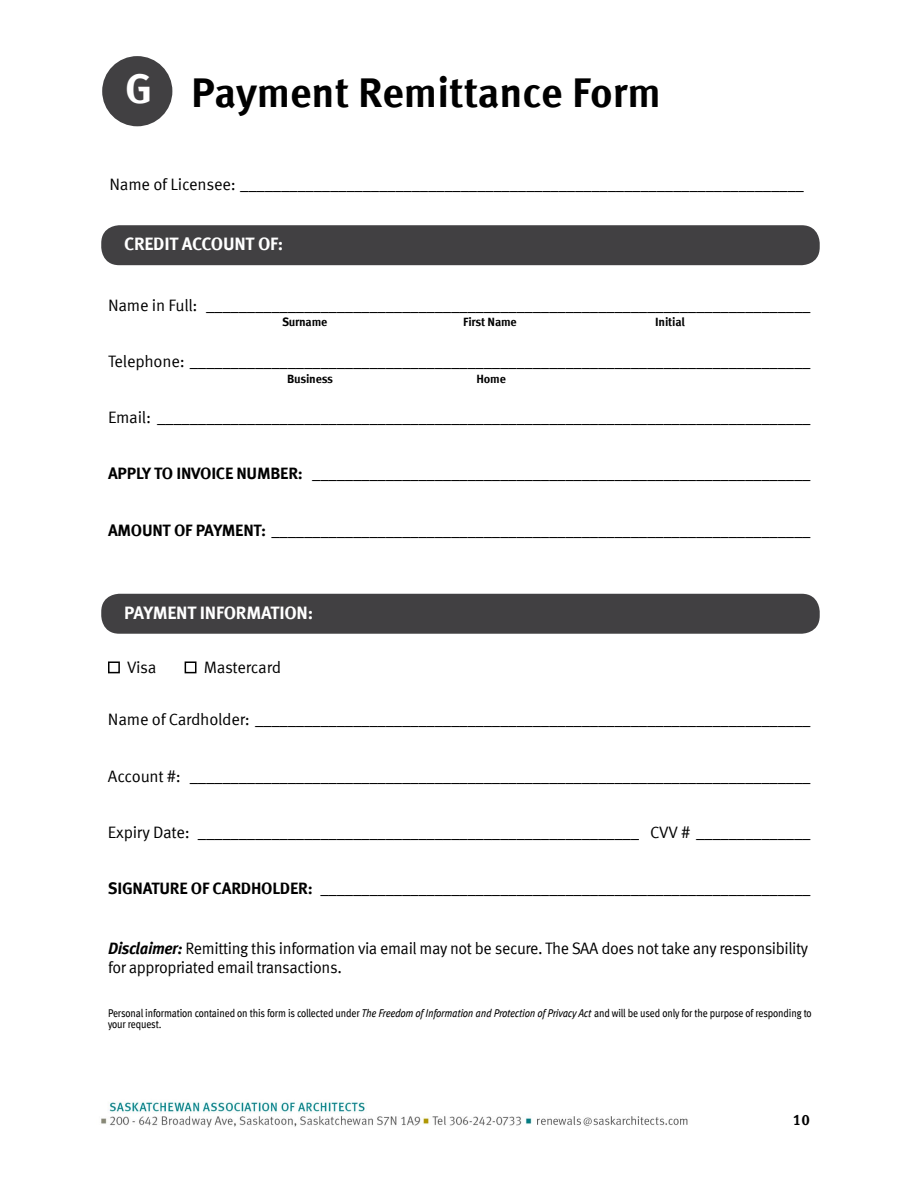
<style>
.page{position:relative;width:918px;height:1188px;background:#fff}
.page>*{position:absolute;margin:0;border:0;box-sizing:border-box;transform-origin:0 0}
.t1{font:700 41.55px "Meta Offc";color:#000}
.t2{font:700 18px "Meta Offc";letter-spacing:-.015em;color:#fff}
.t3{font:16.5px/19.5px "Meta Offc Norm";letter-spacing:-.025em;color:#000}
.t4{font:700 15px "Meta Offc";color:#000}
.t5{font:700 12px "Meta Offc";letter-spacing:-.015em;color:#000}
.t6{font:condensed 11.25px/11.2px "Meta Offc";letter-spacing:-.01em;color:#000}
.s1{color:#fff}
.s2{font-family:"Meta Offc";font-weight:700}
.s3{font-family:"Meta Offc";font-weight:700;font-style:italic}
.s4{font-style:italic}
</style>
<div class="page">
<img style="left:101px;top:1102px;width:587px;height:26px">
<div style="left:108px;top:661px;width:12px;height:12px;border:2px solid #000"></div>
<div style="left:185px;top:661px;width:11px;height:12px;border:2px solid #000"></div>
<div style="left:101px;top:225px;width:719px;height:40px;background:#414042;border-radius:18px"></div>
<div style="left:101px;top:594px;width:719px;height:40px;background:#414042;border-radius:18px"></div>
<div style="left:102px;top:56px;width:70px;height:70px;background:#414042;border-radius:50%"></div>
<h1 class="t1" style="left:125px;top:68px;width:538px"><span class="s1">G</span> Payment Remittance Form</h1>
<p class="t3" style="left:110px;top:175px;width:696px">Name of Licensee: _____________________________________________________________________</p>
<p class="t2" style="left:124px;top:233px;width:161px">CREDIT ACCOUNT OF:</p>
<p class="t3" style="left:108px;top:296px;width:704px">Name in Full: __________________________________________________________________________</p>
<p class="t5" style="left:282px;top:315px;width:47px">Surname</p>
<p class="t5" style="left:463px;top:315px;width:55px">First Name</p>
<p class="t5" style="left:655px;top:315px;width:31px">Initial</p>
<p class="t3" style="left:108px;top:352px;width:704px">Telephone: ____________________________________________________________________________</p>
<p class="t5" style="left:287px;top:372px;width:48px">Business</p>
<p class="t5" style="left:476px;top:372px;width:31px">Home</p>
<p class="t3" style="left:108px;top:408px;width:704px">Email: ________________________________________________________________________________</p>
<p class="t3" style="left:108px;top:464px;width:704px"><span class="s2">APPLY TO INVOICE NUMBER:</span> _____________________________________________________________</p>
<p class="t3" style="left:108px;top:521px;width:704px"><span class="s2">AMOUNT OF PAYMENT:</span> __________________________________________________________________</p>
<p class="t2" style="left:124px;top:602px;width:190px">PAYMENT INFORMATION:</p>
<p class="t3" style="left:127px;top:658px;width:31px">Visa</p>
<p class="t3" style="left:204px;top:658px;width:79px">Mastercard</p>
<p class="t3" style="left:108px;top:710px;width:704px">Name of Cardholder: ____________________________________________________________________</p>
<p class="t3" style="left:108px;top:766px;width:704px">Account #: ____________________________________________________________________________</p>
<p class="t3" style="left:108px;top:823px;width:704px">Expiry Date: ______________________________________________________ CVV # ______________</p>
<p class="t3" style="left:108px;top:879px;width:704px"><span class="s2">SIGNATURE OF CARDHOLDER:</span> ____________________________________________________________</p>
<p class="t3" style="left:108px;top:939px;width:702px"><span class="s3">Disclaimer:</span> Remitting this information via email may not be secure. The SAA does not take any responsibility for appropriated email transactions.</p>
<p class="t6" style="left:108px;top:1008px;width:705px">Personal information contained on this form is collected under <span class="s4">The Freedom of Information and Protection of Privacy Act</span> and will be used only for the purpose of responding to your request.</p>
<p class="t4" style="left:793px;top:1111px;width:19px">10</p>
</div>
